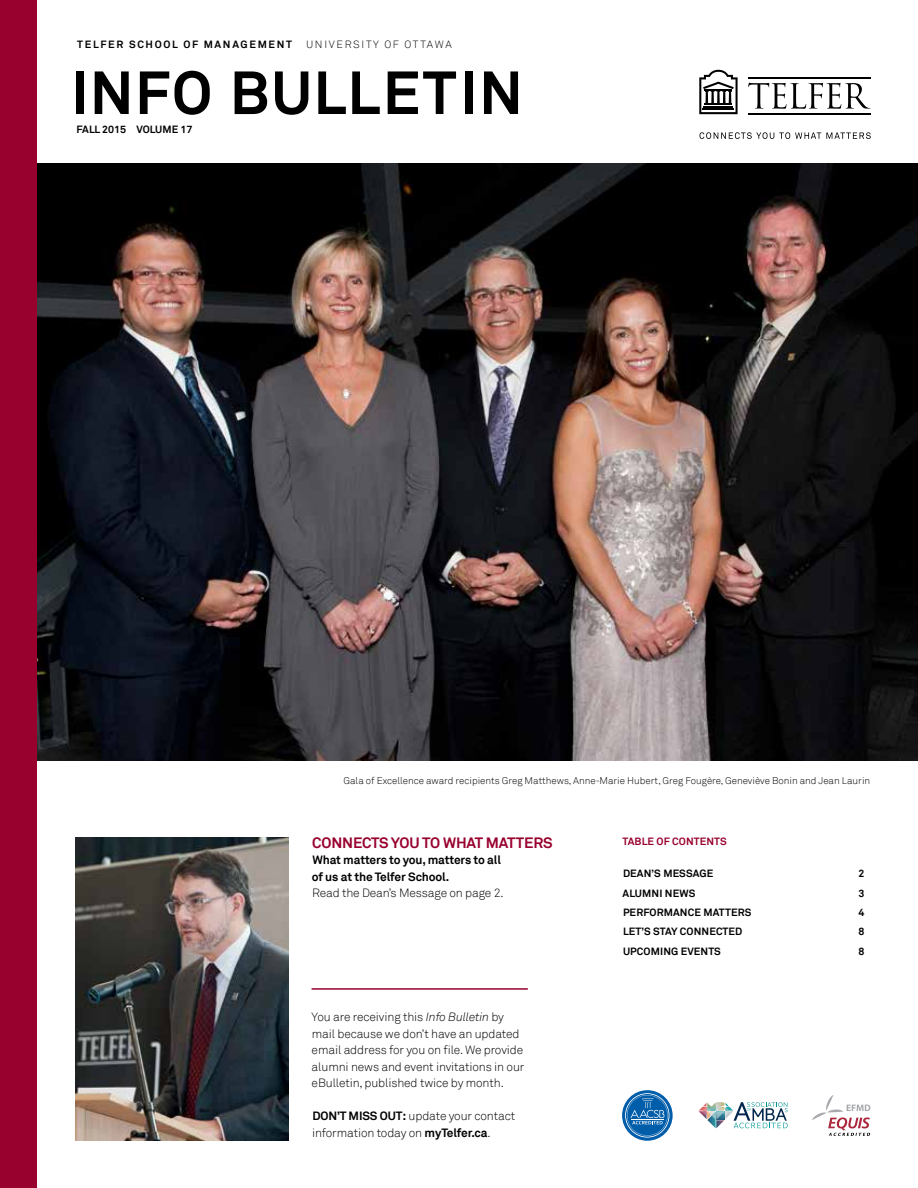
<style>
.page{position:relative;width:918px;height:1188px;background:#fff}
.page>*{position:absolute;margin:0;border:0;box-sizing:border-box;transform-origin:0 0}
.t1{font:700 60px "Akkurat";letter-spacing:.025em;color:#000}
.t2{font:700 15px "Akkurat";letter-spacing:-.01em;color:#98002e}
.t3{font:300 12px/16.5px "Akkurat";letter-spacing:-.01em;color:#000}
.t4{font:700 12px/16.5px "Akkurat";letter-spacing:-.01em;color:#000}
.t5{font:700 10.5px "Akkurat";letter-spacing:.01em;color:#000}
.t6{font:700 10.5px "Akkurat";letter-spacing:.16em;color:#000}
.t7{font:300 10.5px "Akkurat";letter-spacing:.16em;color:#000}
.t8{font:700 10.5px "Akkurat";letter-spacing:.01em;color:#98002e}
.t9{font:300 9.75px "Akkurat";color:#000}
.s1{font-style:italic}
.s2{font-weight:700}
</style>
<div class="page">
<img style="left:37px;top:164px;width:881px;height:596px">
<svg style="left:699px;top:1102px;width:89px;height:26px"></svg>
<svg style="left:812px;top:1095px;width:58px;height:41px"></svg>
<svg style="left:622px;top:1090px;width:51px;height:51px"></svg>
<svg style="left:625px;top:1093px;width:44px;height:45px"></svg>
<div style="left:0;top:0;width:37px;height:1188px;background:#98002e"></div>
<img style="left:76px;top:837px;width:213px;height:304px">
<svg style="left:700px;top:132px;width:171px;height:7px"></svg>
<hr style="left:748px;top:77px;width:123px;height:2px;background:#000">
<hr style="left:748px;top:113px;width:123px;height:1px;background:#000">
<svg style="left:699px;top:70px;width:39px;height:44px"></svg>
<svg style="left:748px;top:83px;width:122px;height:26px"></svg>
<hr style="left:312px;top:988px;width:216px;height:2px;background:#98002e">
<p class="t6" style="left:77px;top:38px;width:216px">TELFER SCHOOL OF MANAGEMENT</p>
<p class="t7" style="left:306px;top:38px;width:147px">UNIVERSITY OF OTTAWA</p>
<h1 class="t1" style="left:71px;top:55px;width:454px">INFO BULLETIN</h1>
<p class="t5" style="left:77px;top:123px;width:117px">FALL 2015 VOLUME 17</p>
<p class="t9" style="left:344px;top:775px;width:528px">Gala of Excellence award recipients Greg Matthews, Anne-Marie Hubert, Greg Fougère, Geneviève Bonin and Jean Laurin</p>
<p class="t2" style="left:312px;top:833px;width:242px">CONNECTS YOU TO WHAT MATTERS</p>
<p class="t4" style="left:312px;top:852px;width:191px">What matters to you, matters to all of us at the Telfer School.</p>
<p class="t3" style="left:312px;top:885px;width:193px">Read the Dean’s Message on page 2.</p>
<p class="t3" style="left:312px;top:1009px;width:214px">You are receiving this <span class="s1">Info Bulletin</span> by mail because we don’t have an updated email address for you on file. We provide alumni news and event invitations in our eBulletin, published twice by month.</p>
<p class="t3" style="left:312px;top:1108px;width:205px"><span class="s2">DON’T MISS OUT:</span> update your contact information today on <span class="s2">myTelfer.ca</span>.</p>
<p class="t8" style="left:623px;top:834px;width:106px">TABLE OF CONTENTS</p>
<p class="t5" style="left:623px;top:867px;width:92px">DEAN’S MESSAGE</p>
<p class="t5" style="left:859px;top:867px;width:7px">2</p>
<p class="t5" style="left:623px;top:886px;width:74px">ALUMNI NEWS</p>
<p class="t5" style="left:858px;top:886px;width:7px">3</p>
<p class="t5" style="left:623px;top:906px;width:130px">PERFORMANCE MATTERS</p>
<p class="t5" style="left:859px;top:906px;width:7px">4</p>
<p class="t5" style="left:623px;top:925px;width:121px">LET’S STAY CONNECTED</p>
<p class="t5" style="left:858px;top:925px;width:7px">8</p>
<p class="t5" style="left:623px;top:945px;width:99px">UPCOMING EVENTS</p>
<p class="t5" style="left:858px;top:945px;width:7px">8</p>
</div>
